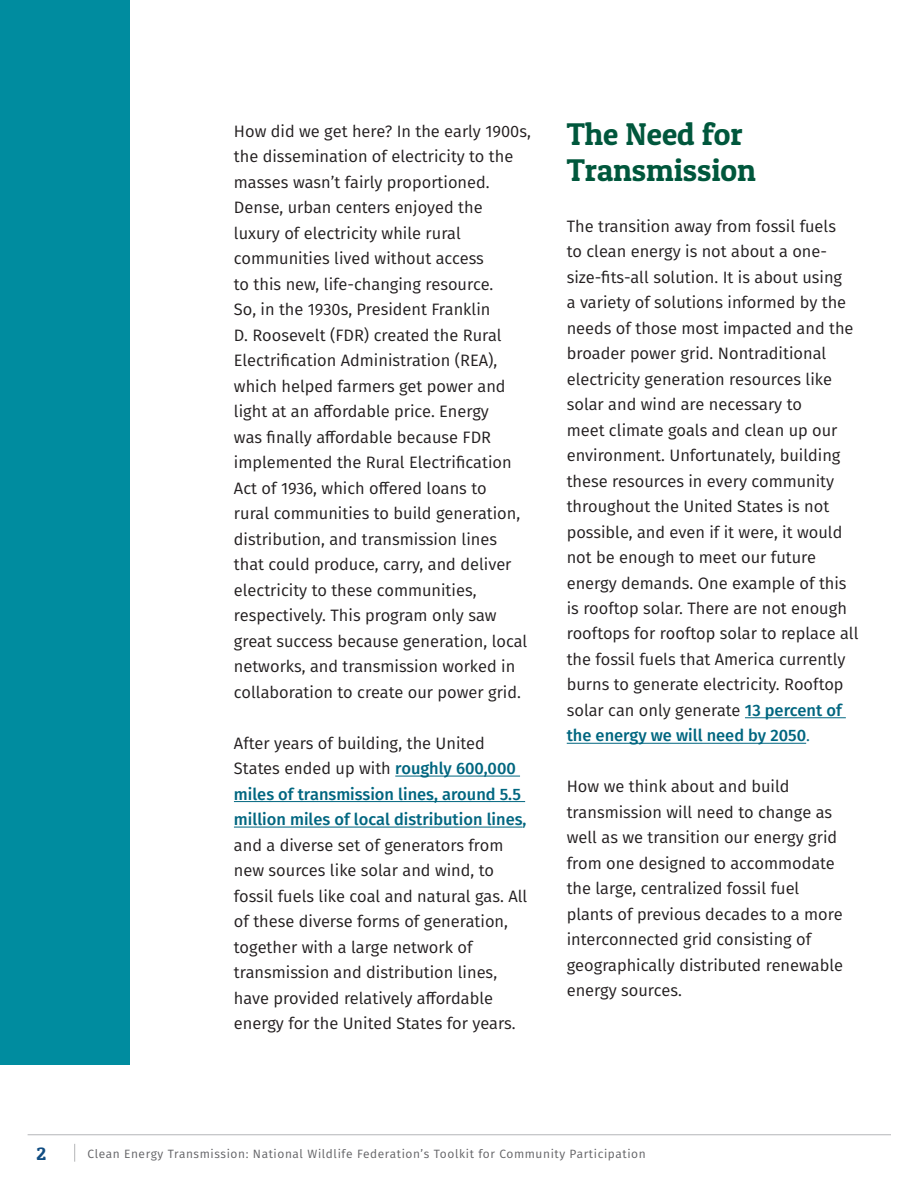
<style>
.page{position:relative;width:918px;height:1188px;background:#fff}
.page>*{position:absolute;margin:0;border:0;box-sizing:border-box;transform-origin:0 0}
.t1{font:31.5px/36px "Patua One";color:#00573c}
.t2{font:18px "Patua One";color:#114d82}
.t3{font:16.5px/25.5px "Fira Sans";color:#231f20}
.t4{font:12px "Fira Sans";letter-spacing:.05em;color:#636366}
.s1{font-weight:500;color:#006680}
.s2{color:#006680}
</style>
<div class="page">
<svg style="left:74px;top:1144px;width:1px;height:18px"></svg>
<hr style="left:28px;top:1134px;width:863px;height:1px;background:#bcbdc0">
<hr style="left:745px;top:717px;width:101px;height:1px;background:#006680">
<hr style="left:567px;top:743px;width:239px;height:1px;background:#006680">
<hr style="left:395px;top:776px;width:125px;height:1px;background:#006680">
<hr style="left:234px;top:801px;width:291px;height:1px;background:#006680">
<hr style="left:234px;top:827px;width:289px;height:1px;background:#006680">
<div style="left:0;top:0;width:130px;height:1065px;background:#008c9f"></div>
<p class="t3" style="left:234px;top:118px;width:298px">How did we get here? In the early 1900s, the dissemination of electricity to the masses wasn’t fairly proportioned.<br>Dense, urban centers enjoyed the luxury of electricity while rural communities lived without access<br>to this new, life-changing resource.<br>So, in the 1930s, President Franklin<br>D. Roosevelt (FDR) created the Rural Electrification Administration (REA), which helped farmers get power and light at an affordable price. Energy<br>was finally affordable because FDR implemented the Rural Electrification Act of 1936, which offered loans to<br>rural communities to build generation, distribution, and transmission lines that could produce, carry, and deliver electricity to these communities, respectively. This program only saw great success because generation, local networks, and transmission worked in collaboration to create our power grid.</p>
<p class="t3" style="left:234px;top:730px;width:295px">After years of building, the United States ended up with <span class="s1">roughly 600,000 miles of transmission lines, around 5.5 million miles of local distribution lines, </span>and a diverse set of generators from new sources like solar and wind, to fossil fuels like coal and natural gas. All of these diverse forms of generation, together with a large network of transmission and distribution lines, have provided relatively affordable energy for the United States for years.</p>
<p class="t1" style="left:567px;top:115px;width:191px">The Need for<br>Transmission</p>
<p class="t3" style="left:567px;top:213px;width:293px">The transition away from fossil fuels<br>to clean energy is not about a one&shy;size-fits-all solution. It is about using<br>a variety of solutions informed by the needs of those most impacted and the broader power grid. Nontraditional electricity generation resources like solar and wind are necessary to<br>meet climate goals and clean up our environment. Unfortunately, building these resources in every community throughout the United States is not possible, and even if it were, it would not be enough to meet our future energy demands. One example of this is rooftop solar. There are not enough rooftops for rooftop solar to replace all the fossil fuels that America currently burns to generate electricity. Rooftop solar can only generate <span class="s1">13 percent of the energy we will need by 2050</span><span class="s2">.</span></p>
<p class="t3" style="left:567px;top:774px;width:278px">How we think about and build transmission will need to change as well as we transition our energy grid from one designed to accommodate the large, centralized fossil fuel plants of previous decades to a more interconnected grid consisting of geographically distributed renewable energy sources.</p>
<p class="t2" style="left:37px;top:1142px;width:11px">2</p>
<p class="t4" style="left:88px;top:1145px;width:560px">Clean Energy Transmission: National Wildlife Federation’s Toolkit for Community Participation</p>
</div>
